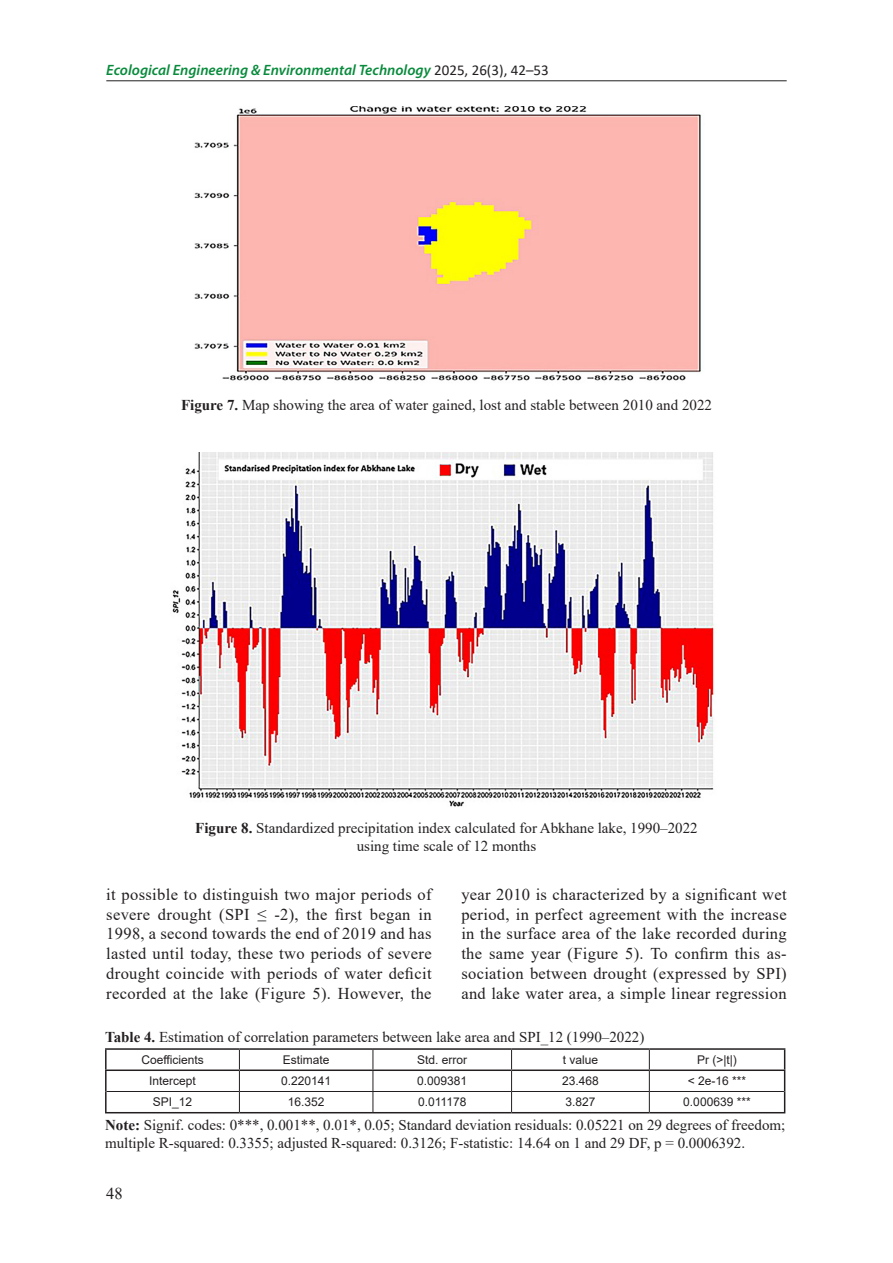
<style>
.page{position:relative;width:893px;height:1263px;background:#fff}
.page>*{position:absolute;margin:0;border:0;box-sizing:border-box;transform-origin:0 0}
.Base_Text{font:16.5px/19.8px "Times New Roman";letter-spacing:.02em;color:#231f20;text-align:justify}
.Comments{font:15px/18px "Times New Roman";color:#231f20}
.Figure{font:15px "Times New Roman";color:#231f20}
.Table{font:15px "Times New Roman";color:#231f20}
.t1{font:italic 600 15px "Myriad Pro";color:#088b3c}
.Normalny{font:12px "Arial";color:#231f20}
.s1{font-family:"Calibri";font-weight:400;font-style:normal;color:#231f20}
.s2{font-weight:700}
</style>
<div class="page">
<hr style="left:106px;top:80px;width:681px;height:1px;background:#231f20">
<img style="left:194px;top:106px;width:507px;height:275px">
<svg style="left:105px;top:1050px;width:680px;height:63px"></svg>
<hr style="left:105px;top:1048px;width:134px;height:2px;background:#231f20">
<hr style="left:239px;top:1048px;width:134px;height:2px;background:#231f20">
<hr style="left:373px;top:1048px;width:139px;height:2px;background:#231f20">
<hr style="left:512px;top:1048px;width:137px;height:2px;background:#231f20">
<hr style="left:649px;top:1048px;width:136px;height:2px;background:#231f20">
<hr style="left:105px;top:1069px;width:134px;height:2px;background:#231f20">
<hr style="left:239px;top:1069px;width:134px;height:2px;background:#231f20">
<hr style="left:373px;top:1069px;width:139px;height:2px;background:#231f20">
<hr style="left:512px;top:1069px;width:137px;height:2px;background:#231f20">
<hr style="left:649px;top:1069px;width:136px;height:2px;background:#231f20">
<img style="left:172px;top:452px;width:542px;height:355px">
<p class="t1" style="left:106px;top:60px;width:444px">Ecological Engineering &amp; Environmental Technology <span class="s1">2025, 26(3), 42–53</span></p>
<p class="Figure" style="left:181px;top:395px;width:532px"><span class="s2">Figure 7.</span> Map showing the area of water gained, lost and stable between 2010 and 2022</p>
<p class="Figure" style="left:195px;top:817px;width:504px"><span class="s2">Figure 8.</span> Standardized precipitation index calculated for Abkhane lake, 1990–2022</p>
<p class="Figure" style="left:357px;top:835px;width:181px">using time scale of 12 months</p>
<p class="Base_Text" style="left:106px;top:884px;width:327px">it possible to distinguish two major periods of severe drought (SPI ≤ -2), the first began in 1998, a second towards the end of 2019 and has lasted until today, these two periods of severe drought coincide with periods of water deficit recorded at the lake (Figure 5). However, the</p>
<p class="Base_Text" style="left:461px;top:884px;width:327px">year 2010 is characterized by a significant wet period, in perfect agreement with the increase in the surface area of the lake recorded during the same year (Figure 5). To confirm this as&shy;sociation between drought (expressed by SPI) and lake water area, a simple linear regression</p>
<p class="Table" style="left:105px;top:1027px;width:541px"><span class="s2">Table 4.</span> Estimation of correlation parameters between lake area and SPI_12 (1990–2022)</p>
<p class="Normalny" style="left:141px;top:1051px;width:64px">Coefficients</p>
<p class="Normalny" style="left:283px;top:1051px;width:48px">Estimate</p>
<p class="Normalny" style="left:417px;top:1051px;width:52px">Std. error</p>
<p class="Normalny" style="left:563px;top:1051px;width:37px">t value</p>
<p class="Normalny" style="left:697px;top:1051px;width:41px">Pr (&gt;|t|)</p>
<p class="Normalny" style="left:149px;top:1073px;width:48px">Intercept</p>
<p class="Normalny" style="left:281px;top:1073px;width:52px">0.220141</p>
<p class="Normalny" style="left:417px;top:1073px;width:52px">0.009381</p>
<p class="Normalny" style="left:562px;top:1073px;width:38px">23.468</p>
<p class="Normalny" style="left:688px;top:1073px;width:60px">&lt; 2e-16 ***</p>
<p class="Normalny" style="left:153px;top:1094px;width:41px">SPI_12</p>
<p class="Normalny" style="left:288px;top:1094px;width:38px">16.352</p>
<p class="Normalny" style="left:418px;top:1094px;width:50px">0.011178</p>
<p class="Normalny" style="left:565px;top:1094px;width:32px">3.827</p>
<p class="Normalny" style="left:683px;top:1094px;width:69px">0.000639 ***</p>
<p class="Comments" style="left:105px;top:1115px;width:682px"><span class="s2">Note:</span> Signif. codes: 0***, 0.001**, 0.01*, 0.05; Standard deviation residuals: 0.05221 on 29 degrees of freedom; multiple R-squared: 0.3355; adjusted R-squared: 0.3126; F-statistic: 14.64 on 1 and 29 DF, p = 0.0006392.</p>
<p class="Base_Text" style="left:106px;top:1183px;width:18px">48</p>
</div>
